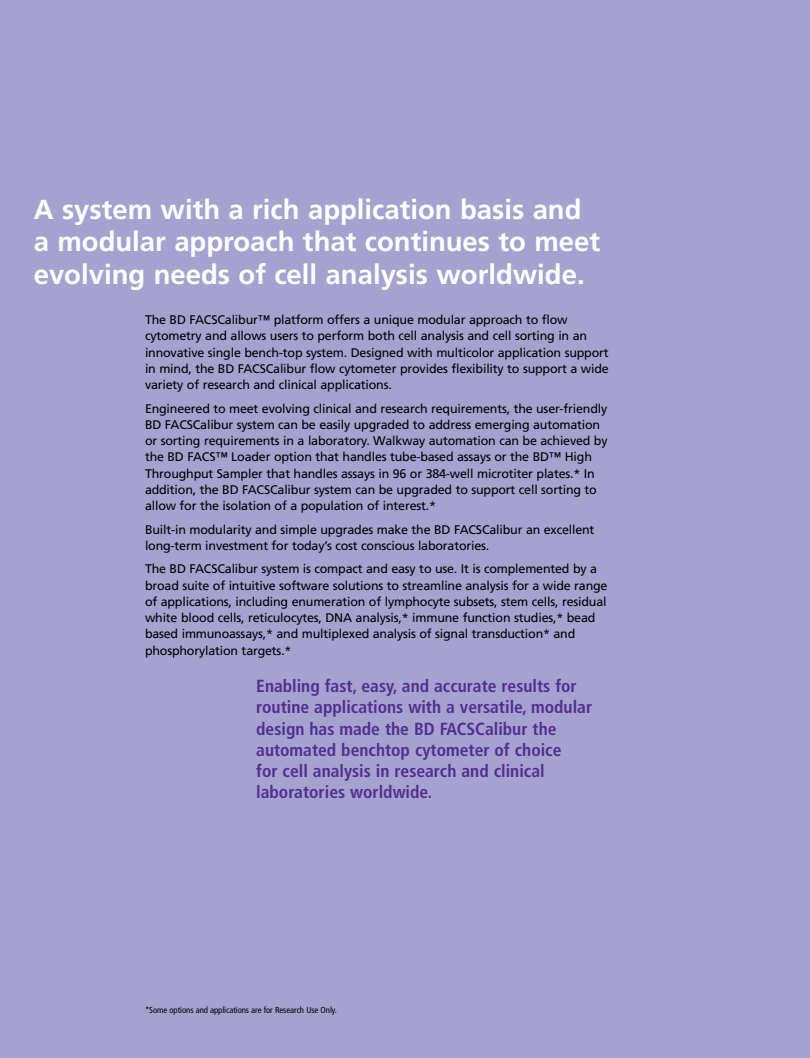
<style>
.page{position:relative;width:810px;height:1058px;background:#a5a2d0}
.page>*{position:absolute;margin:0;border:0;box-sizing:border-box;transform-origin:0 0}
.t1{font:700 27.5px/32.5px "Frutiger";color:#fff}
.t2{font:700 condensed 17.5px/21.2px "Frutiger";color:#522e91}
.t3{font:12.5px/16.2px "Frutiger";letter-spacing:-.015em;color:#000}
.t4{font:condensed 8.75px "Frutiger";letter-spacing:-.01em;color:#000}
</style>
<div class="page">
<h1 class="t1" style="left:34px;top:193px;width:568px">A system with a rich application basis and a modular approach that continues to meet evolving needs of cell analysis worldwide.</h1>
<p class="t3" style="left:145px;top:311px;width:465px">The BD FACSCalibur™ platform offers a unique modular approach to flow cytometry and allows users to perform both cell analysis and cell sorting in an innovative single bench-top system. Designed with multicolor application support in mind, the BD FACSCalibur flow cytometer provides flexibility to support a wide variety of research and clinical applications.</p>
<p class="t3" style="left:145px;top:400px;width:464px">Engineered to meet evolving clinical and research requirements, the user-friendly BD FACSCalibur system can be easily upgraded to address emerging automation or sorting requirements in a laboratory. Walkway automation can be achieved by the BD FACS™ Loader option that handles tube-based assays or the BD™ High Throughput Sampler that handles assays in 96 or 384-well microtiter plates.* In addition, the BD FACSCalibur system can be upgraded to support cell sorting to allow for the isolation of a population of interest.*</p>
<p class="t3" style="left:145px;top:521px;width:451px">Built-in modularity and simple upgrades make the BD FACSCalibur an excellent long-term investment for today’s cost conscious laboratories.</p>
<p class="t3" style="left:145px;top:560px;width:464px">The BD FACSCalibur system is compact and easy to use. It is complemented by a broad suite of intuitive software solutions to streamline analysis for a wide range of applications, including enumeration of lymphocyte subsets, stem cells, residual white blood cells, reticulocytes, DNA analysis,* immune function studies,* bead based immunoassays,* and multiplexed analysis of signal transduction* and phosphorylation targets.*</p>
<p class="t2" style="left:256px;top:675px;width:337px">Enabling fast, easy, and accurate results for routine applications with a versatile, modular design has made the BD FACSCalibur the automated benchtop cytometer of choice<br>for cell analysis in research and clinical laboratories worldwide.</p>
<p class="t4" style="left:145px;top:1004px;width:193px">*Some options and applications are for Research Use Only.</p>
</div>
